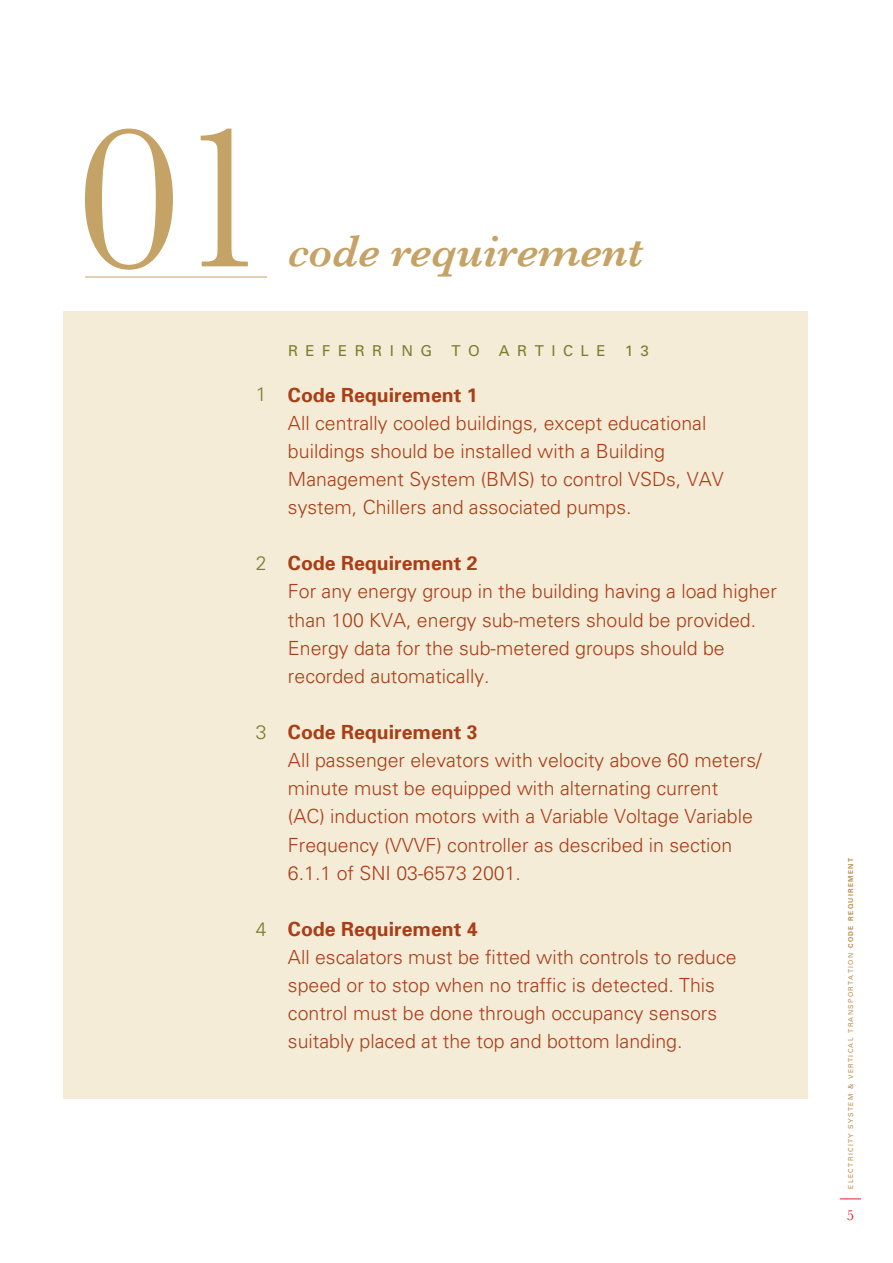
<style>
.page{position:relative;width:893px;height:1263px;background:#fff}
.page>*{position:absolute;margin:0;border:0;box-sizing:border-box;transform-origin:0 0}
.t1{font:210px "Baskerville";color:#c5a266}
.t2{font:italic 600 45px "Baskerville";color:#c5a266}
.t3{font:300 19.5px/28px "Univers";color:#a93e17}
.t4{font:700 19.5px "Univers";color:#a93e17}
.t5{font:300 19.5px "Univers";color:#7b7d2b}
.t6{font:15px "Univers";letter-spacing:.5em;color:#7b7d2b}
.t7{font:15px "Baskerville";color:#ed1c29}
.t8{font:6.75px "Univers";letter-spacing:.2em;color:#bb8f49}
.s1{font-weight:700}
</style>
<div class="page">
<svg style="left:840px;top:1198px;width:21px;height:1px"></svg>
<hr style="left:85px;top:277px;width:182px;height:1px;background:#c5a266">
<div style="left:64px;top:311px;width:744px;height:788px;background:#f5ecd8"></div>
<h1 class="t1" style="left:76px;top:75px;width:201px">01</h1>
<h2 class="t2" style="left:288px;top:225px;width:356px">code requirement</h2>
<p class="t5" style="left:256px;top:383px;width:12px">1</p>
<p class="t5" style="left:256px;top:551px;width:12px">2</p>
<p class="t5" style="left:256px;top:720px;width:12px">3</p>
<p class="t5" style="left:256px;top:917px;width:12px">4</p>
<p class="t6" style="left:288px;top:342px;width:146px">REFERRIN G</p>
<p class="t6" style="left:451px;top:342px;width:28px">T O</p>
<p class="t6" style="left:499px;top:342px;width:108px">ARTICLE</p>
<p class="t6" style="left:625px;top:342px;width:26px">1 3</p>
<p class="t4" style="left:288px;top:382px;width:191px">Code Requirement 1</p>
<p class="t3" style="left:288px;top:408px;width:437px">All centrally cooled buildings, except educational buildings should be installed with a Building Management System (BMS) to control VSDs, VAV system, Chillers and associated pumps.</p>
<p class="t4" style="left:288px;top:551px;width:191px">Code Requirement 2</p>
<p class="t3" style="left:288px;top:577px;width:490px">For any energy group in the building having a load higher than 100 KVA, energy sub-meters should be provided.<br>Energy data for the sub-metered groups should be recorded automatically.</p>
<p class="t4" style="left:288px;top:720px;width:191px">Code Requirement 3</p>
<p class="t3" style="left:288px;top:746px;width:475px">All passenger elevators with velocity above 60 meters/ minute must be equipped with alternating current<br>(AC) induction motors with a Variable Voltage Variable Frequency (VVVF) controller as described in section 6.1.1 of SNI 03-6573 2001.</p>
<p class="t4" style="left:288px;top:916px;width:191px">Code Requirement 4</p>
<p class="t3" style="left:288px;top:942px;width:450px">All escalators must be fitted with controls to reduce speed or to stop when no traffic is detected. This control must be done through occupancy sensors suitably placed at the top and bottom landing.</p>
<p class="t8" style="left:847px;top:1188px;width:331px;rotate:-90deg">ELECTRICITY SYSTEM &amp; vertic al transportation <span class="s1">c ode re quireme nt</span></p>
<p class="t7" style="left:847px;top:1207px;width:9px">5</p>
</div>
